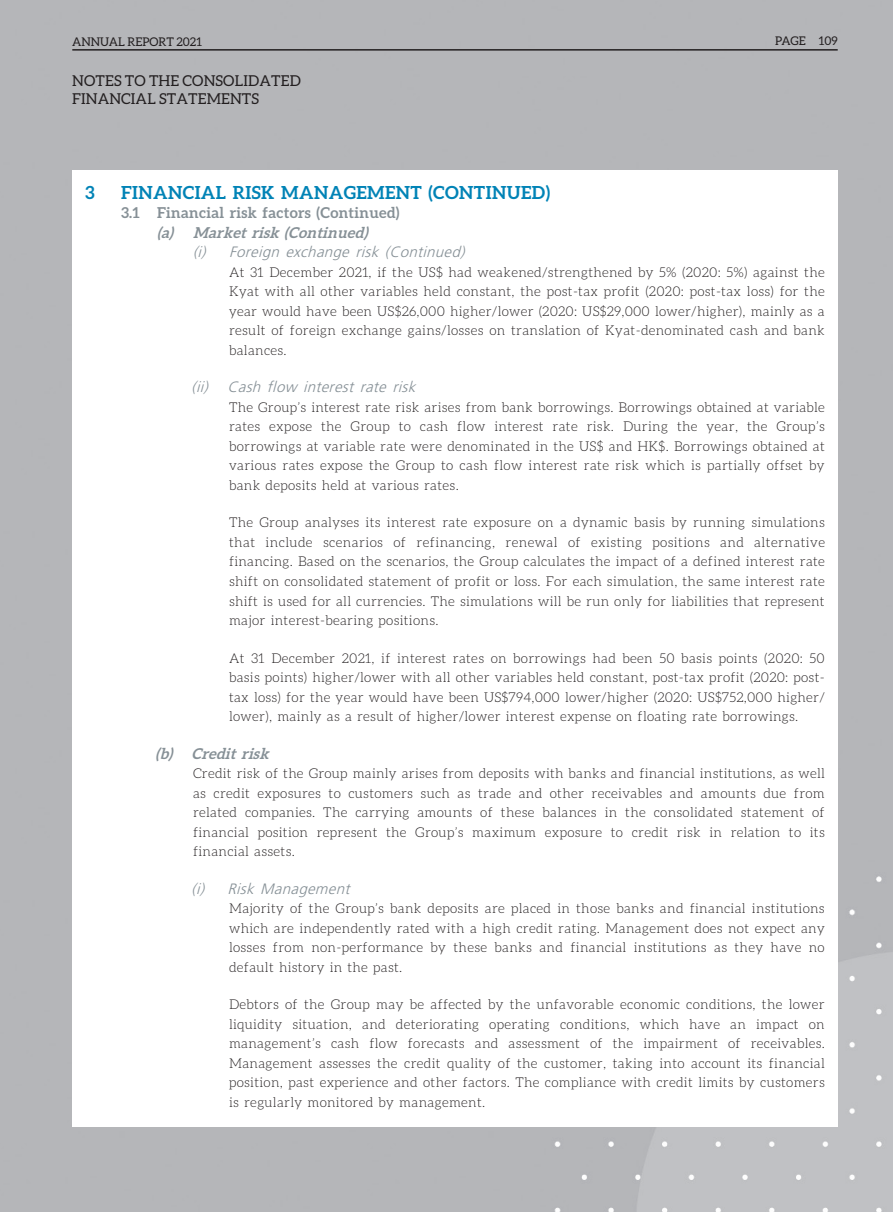
<style>
.page{position:relative;width:893px;height:1212px;background:#fff}
.page>*{position:absolute;margin:0;border:0;box-sizing:border-box;transform-origin:0 0}
._03_H1{font:700 18px "Aleo";letter-spacing:.02em;color:#0083b6}
._06_______H4{font:italic 300 15px "Frutiger LT Std";color:#869096}
.t1{font:15px/18px "Aleo";letter-spacing:.01em;color:#231f20}
._05_____H3{font:italic 700 15px "Aleo";color:#869096}
._04___H2{font:700 15px "Aleo";letter-spacing:.02em;color:#869096}
._14_______P8{font:300 13.5px/19.5px "Aleo";letter-spacing:.02em;color:#231f20;text-align:justify}
._14_______P6{font:300 13.5px/19.5px "Aleo";letter-spacing:.02em;color:#231f20;text-align:justify}
.t2{font:12px "Aleo";color:#231f20}
</style>
<div class="page">
<hr style="left:72px;top:49px;width:766px;height:2px;background:#231f20">
<p class="t2" style="left:72px;top:35px;width:131px">ANNUAL REPORT 2021</p>
<p class="t2" style="left:775px;top:34px;width:64px">PAGE 109</p>
<p class="t1" style="left:72px;top:72px;width:230px">NOTES TO THE CONSOLIDATED<br>FINANCIAL STATEMENTS</p>
<p class="_03_H1" style="left:85px;top:182px;width:11px">3</p>
<p class="_03_H1" style="left:121px;top:182px;width:430px">FINANCIAL RISK MANAGEMENT (CONTINUED)</p>
<p class="_04___H2" style="left:121px;top:204px;width:280px">3.1 Financial risk factors (Continued)</p>
<p class="_05_____H3" style="left:157px;top:224px;width:216px">(a) Market risk (Continued)</p>
<p class="_06_______H4" style="left:193px;top:244px;width:277px">(i) Foreign exchange risk (Continued)</p>
<p class="_14_______P8" style="left:229px;top:262px;width:597px">At 31 December 2021, if the US$ had weakened/strengthened by 5% (2020: 5%) against the Kyat with all other variables held constant, the post-tax profit (2020: post-tax loss) for the year would have been US$26,000 higher/lower (2020: US$29,000 lower/higher), mainly as a result of foreign exchange gains/losses on translation of Kyat-denominated cash and bank balances.</p>
<p class="_06_______H4" style="left:192px;top:379px;width:230px">(ii) Cash flow interest rate risk</p>
<p class="_14_______P8" style="left:229px;top:397px;width:597px">The Group’s interest rate risk arises from bank borrowings. Borrowings obtained at variable rates expose the Group to cash flow interest rate risk. During the year, the Group’s borrowings at variable rate were denominated in the US$ and HK$. Borrowings obtained at various rates expose the Group to cash flow interest rate risk which is partially offset by bank deposits held at various rates.</p>
<p class="_14_______P8" style="left:229px;top:513px;width:598px">The Group analyses its interest rate exposure on a dynamic basis by running simulations that include scenarios of refinancing, renewal of existing positions and alternative financing. Based on the scenarios, the Group calculates the impact of a defined interest rate shift on consolidated statement of profit or loss. For each simulation, the same interest rate shift is used for all currencies. The simulations will be run only for liabilities that represent major interest-bearing positions.</p>
<p class="_14_______P8" style="left:229px;top:648px;width:597px">At 31 December 2021, if interest rates on borrowings had been 50 basis points (2020: 50 basis points) higher/lower with all other variables held constant, post-tax profit (2020: post&shy;tax loss) for the year would have been US$794,000 lower/higher (2020: US$752,000 higher/ lower), mainly as a result of higher/lower interest expense on floating rate borrowings.</p>
<p class="_05_____H3" style="left:156px;top:744px;width:119px">(b) Credit risk</p>
<p class="_14_______P6" style="left:193px;top:763px;width:633px">Credit risk of the Group mainly arises from deposits with banks and financial institutions, as well as credit exposures to customers such as trade and other receivables and amounts due from related companies. The carrying amounts of these balances in the consolidated statement of financial position represent the Group’s maximum exposure to credit risk in relation to its financial assets.</p>
<p class="_06_______H4" style="left:192px;top:880px;width:164px">(i) Risk Management</p>
<p class="_14_______P8" style="left:229px;top:898px;width:597px">Majority of the Group’s bank deposits are placed in those banks and financial institutions which are independently rated with a high credit rating. Management does not expect any losses from non-performance by these banks and financial institutions as they have no default history in the past.</p>
<p class="_14_______P8" style="left:229px;top:994px;width:597px">Debtors of the Group may be affected by the unfavorable economic conditions, the lower liquidity situation, and deteriorating operating conditions, which have an impact on management’s cash flow forecasts and assessment of the impairment of receivables.<br>Management assesses the credit quality of the customer, taking into account its financial position, past experience and other factors. The compliance with credit limits by customers is regularly monitored by management.</p>
</div>
